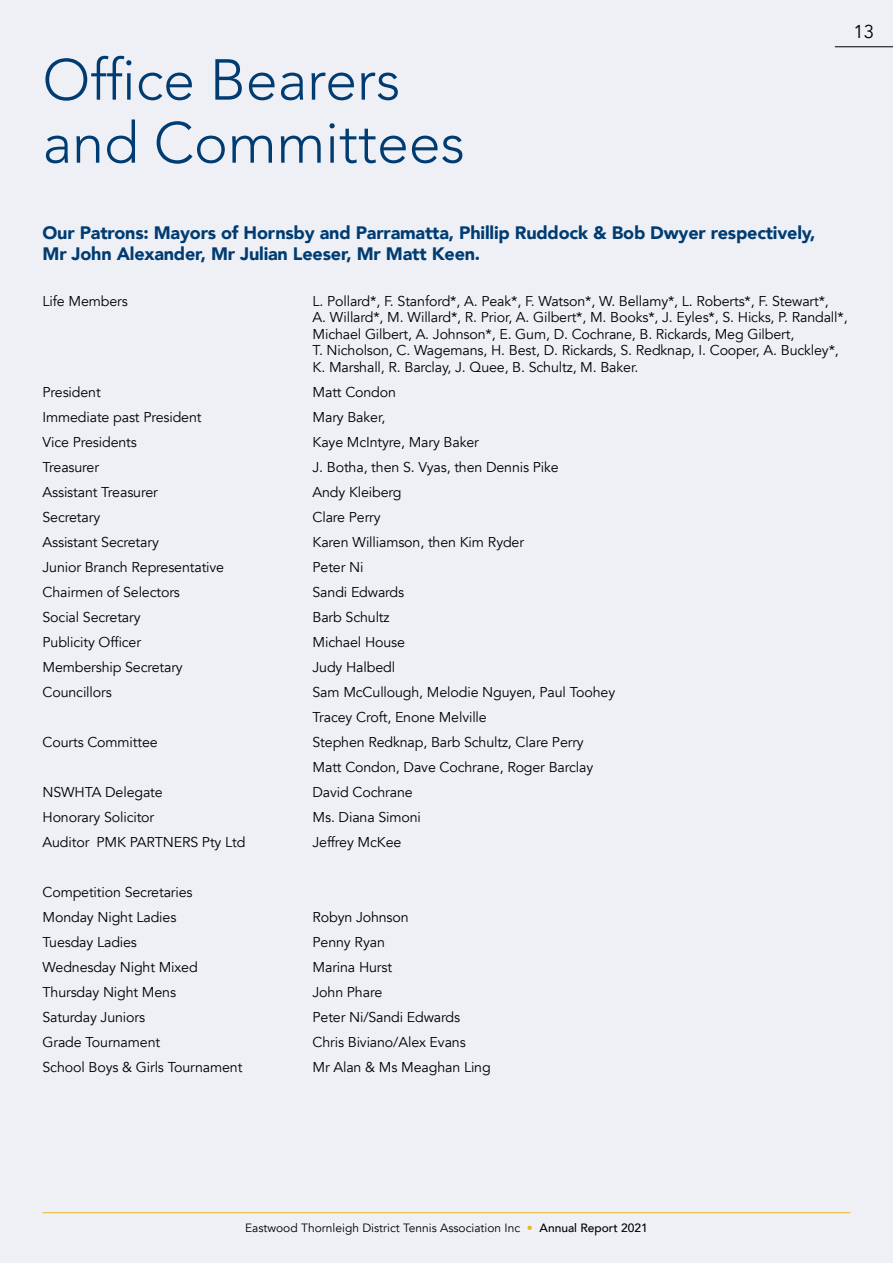
<style>
.page{position:relative;width:893px;height:1263px;background:#eff0f6}
.page>*{position:absolute;margin:0;border:0;box-sizing:border-box;transform-origin:0 0}
.t1{font:300 57.15px/63px "Avenir";color:#003c72}
.t2{font:18.6px "Avenir";color:#000}
.t3{font:900 18px/21px "Avenir";letter-spacing:-.01em;color:#003c72}
.t4{font:14.25px/16.5px "Avenir";letter-spacing:-.01em;color:#000}
.t5{font:12px "Avenir";color:#000}
.s1{color:#e9b620}
.s2{font-weight:500}
</style>
<div class="page">
<hr style="left:43px;top:1212px;width:807px;height:1px;background:#e9b620">
<hr style="left:835px;top:46px;width:58px;height:1px;background:#000">
<h1 class="t1" style="left:43px;top:49px;width:424px">Office Bearers and Committees</h1>
<h2 class="t2" style="left:854px;top:21px;width:22px">13</h2>
<p class="t3" style="left:43px;top:222px;width:774px">Our Patrons: Mayors of Hornsby and Parramatta, Phillip Ruddock &amp; Bob Dwyer respectively,<br>Mr John Alexander, Mr Julian Leeser, Mr Matt Keen.</p>
<p class="t4" style="left:43px;top:293px;width:87px">Life Members</p>
<p class="t4" style="left:313px;top:293px;width:537px">L. Pollard*, F. Stanford*, A. Peak*, F. Watson*, W. Bellamy*, L. Roberts*, F. Stewart*,<br>A. Willard*, M. Willard*, R. Prior, A. Gilbert*, M. Books*, J. Eyles*, S. Hicks, P. Randall*, Michael Gilbert, A. Johnson*, E. Gum, D. Cochrane, B. Rickards, Meg Gilbert,<br>T. Nicholson, C. Wagemans, H. Best, D. Rickards, S. Redknap, I. Cooper, A. Buckley*, K. Marshall, R. Barclay, J. Quee, B. Schultz, M. Baker.</p>
<p class="t4" style="left:43px;top:384px;width:60px">President</p>
<p class="t4" style="left:313px;top:384px;width:85px">Matt Condon</p>
<p class="t4" style="left:43px;top:409px;width:161px">Immediate past President</p>
<p class="t4" style="left:313px;top:409px;width:74px">Mary Baker,</p>
<p class="t4" style="left:43px;top:434px;width:96px">Vice Presidents</p>
<p class="t4" style="left:313px;top:434px;width:168px">Kaye McIntyre, Mary Baker</p>
<p class="t4" style="left:43px;top:459px;width:58px">Treasurer</p>
<p class="t4" style="left:313px;top:459px;width:248px">J. Botha, then S. Vyas, then Dennis Pike</p>
<p class="t4" style="left:43px;top:484px;width:117px">Assistant Treasurer</p>
<p class="t4" style="left:313px;top:484px;width:91px">Andy Kleiberg</p>
<p class="t4" style="left:43px;top:509px;width:59px">Secretary</p>
<p class="t4" style="left:313px;top:509px;width:70px">Clare Perry</p>
<p class="t4" style="left:43px;top:534px;width:118px">Assistant Secretary</p>
<p class="t4" style="left:313px;top:534px;width:213px">Karen Williamson, then Kim Ryder</p>
<p class="t4" style="left:43px;top:559px;width:183px">Junior Branch Representative</p>
<p class="t4" style="left:313px;top:559px;width:52px">Peter Ni</p>
<p class="t4" style="left:43px;top:584px;width:139px">Chairmen of Selectors</p>
<p class="t4" style="left:313px;top:584px;width:93px">Sandi Edwards</p>
<p class="t4" style="left:43px;top:609px;width:100px">Social Secretary</p>
<p class="t4" style="left:313px;top:609px;width:79px">Barb Schultz</p>
<p class="t4" style="left:43px;top:634px;width:100px">Publicity Officer</p>
<p class="t4" style="left:313px;top:634px;width:94px">Michael House</p>
<p class="t4" style="left:43px;top:659px;width:142px">Membership Secretary</p>
<p class="t4" style="left:313px;top:659px;width:84px">Judy Halbedl</p>
<p class="t4" style="left:43px;top:684px;width:71px">Councillors</p>
<p class="t4" style="left:313px;top:680px;width:304px;line-height:25px">Sam McCullough, Melodie Nguyen, Paul Toohey<br>Tracey Croft, Enone Melville</p>
<p class="t4" style="left:43px;top:734px;width:117px">Courts Committee</p>
<p class="t4" style="left:313px;top:730px;width:282px;line-height:25px">Stephen Redknap, Barb Schultz, Clare Perry<br>Matt Condon, Dave Cochrane, Roger Barclay</p>
<p class="t4" style="left:43px;top:784px;width:122px">NSWHTA Delegate</p>
<p class="t4" style="left:313px;top:784px;width:102px">David Cochrane</p>
<p class="t4" style="left:43px;top:809px;width:113px">Honorary Solicitor</p>
<p class="t4" style="left:313px;top:809px;width:110px">Ms. Diana Simoni</p>
<p class="t4" style="left:43px;top:834px;width:204px">Auditor PMK PARTNERS Pty Ltd</p>
<p class="t4" style="left:313px;top:834px;width:90px">Jeffrey McKee</p>
<p class="t4" style="left:43px;top:880px;width:152px;line-height:25px">Competition Secretaries<br>Monday Night Ladies</p>
<p class="t4" style="left:313px;top:909px;width:98px">Robyn Johnson</p>
<p class="t4" style="left:43px;top:934px;width:96px">Tuesday Ladies</p>
<p class="t4" style="left:313px;top:934px;width:74px">Penny Ryan</p>
<p class="t4" style="left:43px;top:959px;width:157px">Wednesday Night Mixed</p>
<p class="t4" style="left:313px;top:959px;width:81px">Marina Hurst</p>
<p class="t4" style="left:43px;top:984px;width:135px">Thursday Night Mens</p>
<p class="t4" style="left:313px;top:984px;width:71px">John Phare</p>
<p class="t4" style="left:43px;top:1009px;width:104px">Saturday Juniors</p>
<p class="t4" style="left:313px;top:1009px;width:149px">Peter Ni/Sandi Edwards</p>
<p class="t4" style="left:43px;top:1034px;width:119px">Grade Tournament</p>
<p class="t4" style="left:313px;top:1034px;width:155px">Chris Biviano/Alex Evans</p>
<p class="t4" style="left:43px;top:1059px;width:201px">School Boys &amp; Girls Tournament</p>
<p class="t4" style="left:313px;top:1059px;width:180px">Mr Alan &amp; Ms Meaghan Ling</p>
<p class="t5" style="left:245px;top:1221px;width:404px">Eastwood Thornleigh District Tennis Association Inc <span class="s1">•</span> <span class="s2">Annual Report 2021</span></p>
</div>
